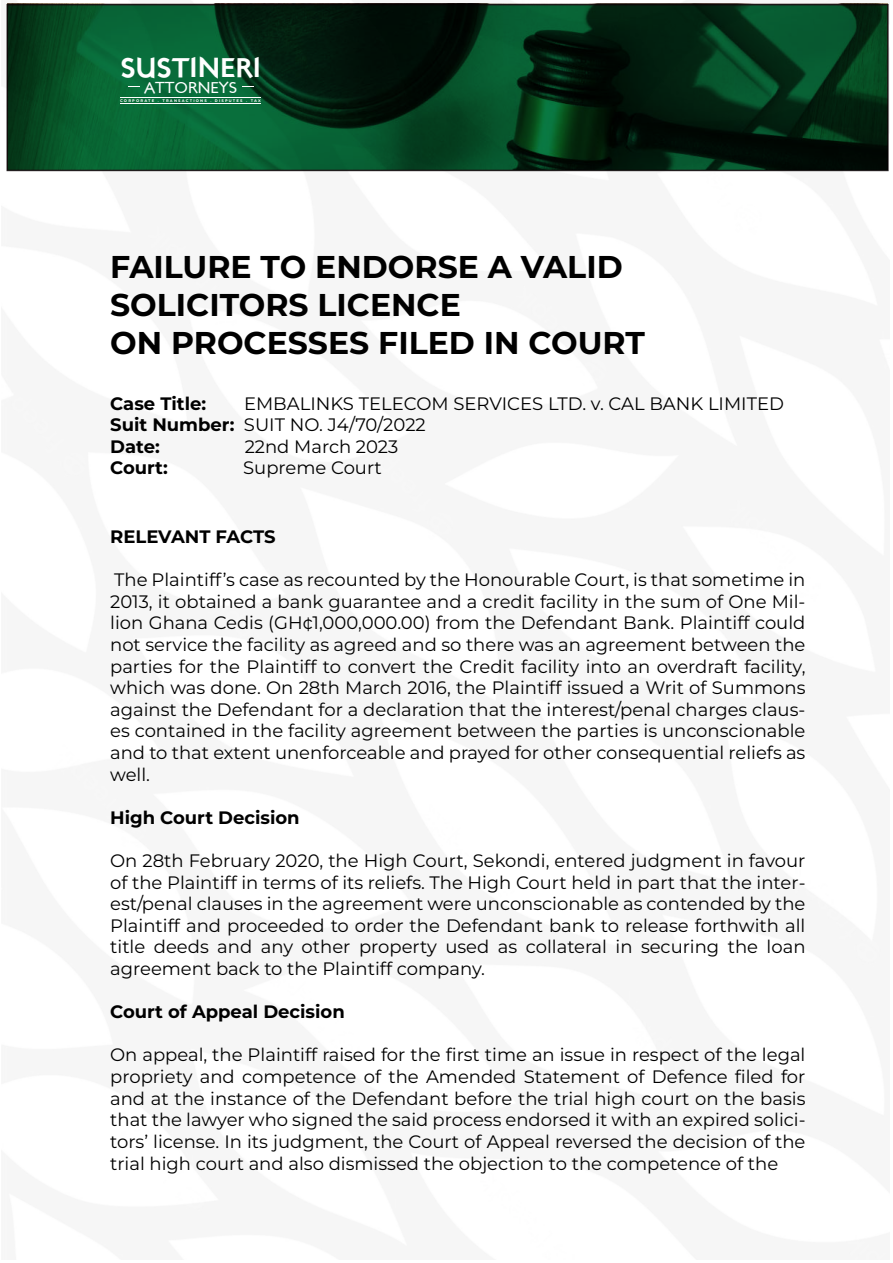
<style>
.page{position:relative;width:893px;height:1263px;background:#fff}
.page>*{position:absolute;margin:0;border:0;box-sizing:border-box;transform-origin:0 0}
.t1{font:700 31.5px/37.8px "Montserrat";color:#000}
.t2{font:27.45px "London Two";color:#fff}
.t3{font:18px/21.6px "Montserrat";color:#000;text-align:justify}
.t4{font:700 18px "Montserrat";color:#000}
.t5{font:16.05px "London Between";color:#fff}
.t6{font:700 3.75px "Gotham Rounded";letter-spacing:.305em;color:#fff}
.s1{font-weight:700}
</style>
<div class="page">
<img style="left:6px;top:3px;width:883px;height:1196px">
<svg style="left:242px;top:86px;width:12px;height:1px"></svg>
<hr style="left:120px;top:97px;width:141px;height:1px;background:#fff">
<hr style="left:120px;top:104px;width:141px;height:1px;background:#fff">
<h2 class="t2" style="left:120px;top:50px;width:142px">SUSTINERI</h2>
<p class="t5" style="left:144px;top:77px;width:95px">ATTORNEYS</p>
<p class="t6" style="left:120px;top:98px;width:142px">CORPORATE . TRANSACTIONS . DISPUTES . TAX</p>
<h1 class="t1" style="left:110px;top:247px;width:536px">FAILURE TO ENDORSE A VALID<br>SOLICITORS LICENCE<br>ON PROCESSES FILED IN COURT</h1>
<p class="t4" style="left:110px;top:391px;width:98px">Case Title:</p>
<p class="t3" style="left:110px;top:392px;width:675px;text-align:left;text-indent:134px">EMBALINKS TELECOM SERVICES LTD. v. CAL BANK LIMITED<br><span class="s1">Suit Number:</span> SUIT NO. J4/70/2022<br><span class="s1">Date:</span></p>
<p class="t3" style="left:245px;top:435px;width:155px">22nd March 2023</p>
<p class="t4" style="left:110px;top:456px;width:59px">Court:</p>
<p class="t3" style="left:243px;top:457px;width:140px">Supreme Court</p>
<p class="t4" style="left:110px;top:525px;width:167px">RELEVANT FACTS</p>
<p class="t3" style="left:110px;top:568px;width:697px">The Plaintiff’s case as recounted by the Honourable Court, is that sometime in 2013, it obtained a bank guarantee and a credit facility in the sum of One Mil&shy;lion Ghana Cedis (GH¢1,000,000.00) from the Defendant Bank. Plaintiff could not service the facility as agreed and so there was an agreement between the parties for the Plaintiff to convert the Credit facility into an overdraft facility, which was done. On 28th March 2016, the Plaintiff issued a Writ of Summons against the Defendant for a declaration that the interest/penal charges claus&shy;es contained in the facility agreement between the parties is unconscionable and to that extent unenforceable and prayed for other consequential reliefs as well.</p>
<p class="t4" style="left:110px;top:805px;width:191px">High Court Decision</p>
<p class="t3" style="left:110px;top:849px;width:697px">On 28th February 2020, the High Court, Sekondi, entered judgment in favour of the Plaintiff in terms of its reliefs. The High Court held in part that the inter&shy;est/penal clauses in the agreement were unconscionable as contended by the Plaintiff and proceeded to order the Defendant bank to release forthwith all title deeds and any other property used as collateral in securing the loan agreement back to the Plaintiff company.</p>
<p class="t4" style="left:110px;top:1000px;width:236px">Court of Appeal Decision</p>
<p class="t3" style="left:110px;top:1044px;width:697px">On appeal, the Plaintiff raised for the first time an issue in respect of the legal propriety and competence of the Amended Statement of Defence filed for and at the instance of the Defendant before the trial high court on the basis that the lawyer who signed the said process endorsed it with an expired solici&shy;tors’ license. In its judgment, the Court of Appeal reversed the decision of the trial high court and also dismissed the objection to the competence of the</p>
</div>
